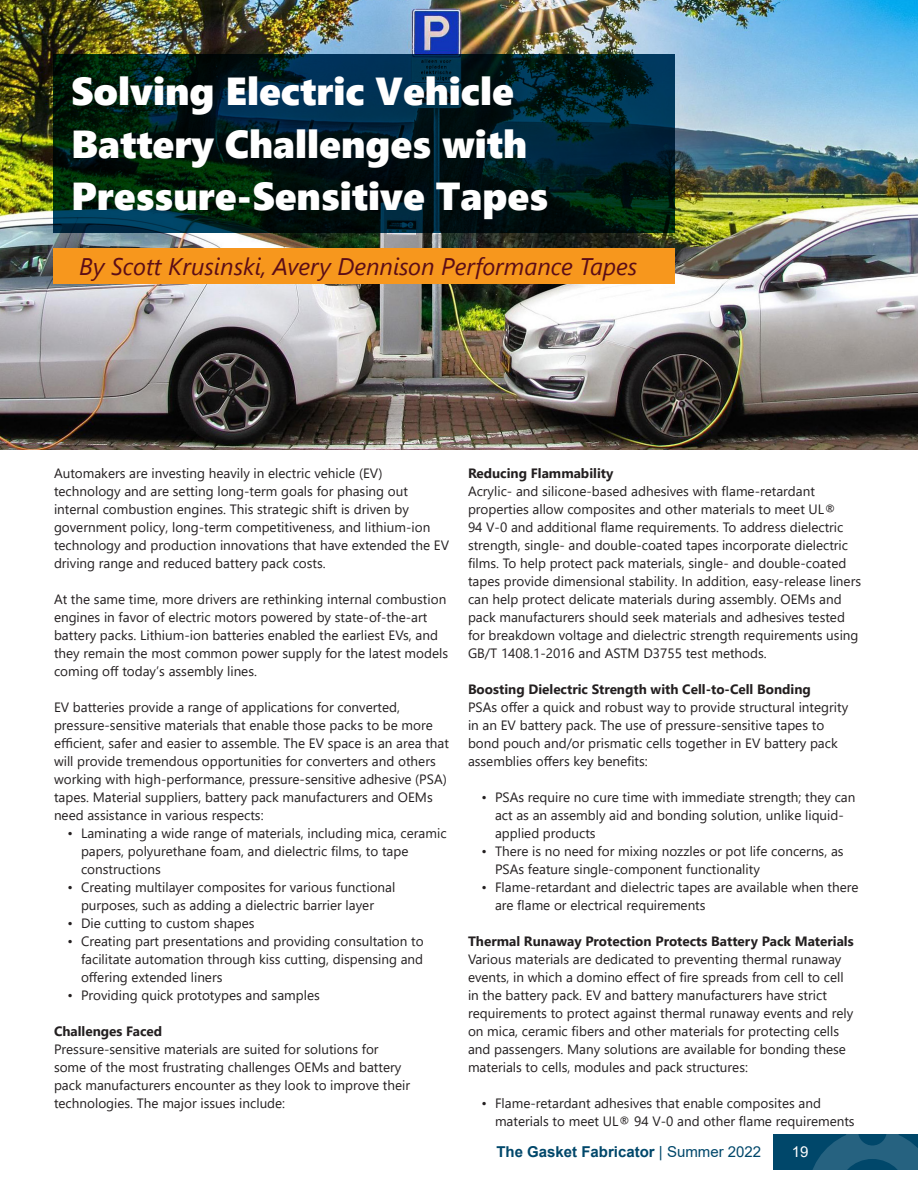
<style>
.page{position:relative;width:918px;height:1188px;background:#fff}
.page>*{position:absolute;margin:0;border:0;box-sizing:border-box;transform-origin:0 0}
.t1{font:39px/52.5px "Segoe UI Black";color:#fff}
.t2{font:italic 24px "Segoe UI";color:#5b0d17}
.t3{font:700 15px "Arial";color:#00476a}
.t4{font:15px "Arial";color:#fff}
.t5{font:13.5px/18px "Segoe UI";color:#231f20}
.t6{font:700 13.5px "Segoe UI";color:#231f20}
.s1{font-weight:400}
</style>
<div class="page">
<div style="left:773px;top:1134px;width:145px;height:36px;background:#00476a"></div>
<svg style="left:812px;top:1134px;width:106px;height:36px"></svg>
<img style="left:0;top:0;width:918px;height:450px">
<svg style="left:53px;top:54px;width:622px;height:178px;background:#001d21"></svg>
<div style="left:53px;top:248px;width:622px;height:36px;background:#f7971d"></div>
<p class="t1" style="left:71px;top:63px;width:478px">Solving Electric Vehicle<br>Battery Challenges with<br>Pressure-Sensitive Tapes</p>
<p class="t2" style="left:79px;top:244px;width:560px">By Scott Krusinski, Avery Dennison Performance Tapes</p>
<p class="t5" style="left:54px;top:463px;width:397px">Automakers are investing heavily in electric vehicle (EV) technology and are setting long-term goals for phasing out internal combustion engines. This strategic shift is driven by government policy, long-term competitiveness, and lithium-ion technology and production innovations that have extended the EV driving range and reduced battery pack costs.</p>
<p class="t5" style="left:54px;top:589px;width:396px">At the same time, more drivers are rethinking internal combustion engines in favor of electric motors powered by state-of-the-art battery packs. Lithium-ion batteries enabled the earliest EVs, and they remain the most common power supply for the latest models coming off today’s assembly lines.</p>
<p class="t5" style="left:54px;top:697px;width:397px">EV batteries provide a range of applications for converted, pressure-sensitive materials that enable those packs to be more efficient, safer and easier to assemble. The EV space is an area that will provide tremendous opportunities for converters and others working with high-performance, pressure-sensitive adhesive (PSA) tapes. Material suppliers, battery pack manufacturers and OEMs need assistance in various respects:</p>
<p class="t5" style="left:81px;top:823px;width:367px;text-indent:-14px">• Laminating a wide range of materials, including mica, ceramic papers, polyurethane foam, and dielectric films, to tape constructions</p>
<p class="t5" style="left:68px;top:877px;width:329px;text-align:center">• Creating multilayer composites for various functional purposes, such as adding a dielectric barrier layer</p>
<p class="t5" style="left:68px;top:913px;width:189px">• Die cutting to custom shapes</p>
<p class="t5" style="left:81px;top:931px;width:344px;text-align:justify;text-indent:-14px">• Creating part presentations and providing consultation to facilitate automation through kiss cutting, dispensing and offering extended liners</p>
<p class="t5" style="left:68px;top:985px;width:254px">• Providing quick prototypes and samples</p>
<p class="t6" style="left:54px;top:1018px;width:110px">Challenges Faced</p>
<p class="t5" style="left:54px;top:1039px;width:358px">Pressure-sensitive materials are suited for solutions for some of the most frustrating challenges OEMs and battery pack manufacturers encounter as they look to improve their technologies. The major issues include:</p>
<p class="t6" style="left:468px;top:460px;width:147px">Reducing Flammability</p>
<p class="t5" style="left:468px;top:481px;width:395px">Acrylic- and silicone-based adhesives with flame-retardant properties allow composites and other materials to meet UL®<br>94 V-0 and additional flame requirements. To address dielectric strength, single- and double-coated tapes incorporate dielectric films. To help protect pack materials, single- and double-coated tapes provide dimensional stability. In addition, easy-release liners can help protect delicate materials during assembly. OEMs and pack manufacturers should seek materials and adhesives tested for breakdown voltage and dielectric strength requirements using GB/T 1408.1-2016 and ASTM D3755 test methods.</p>
<p class="t6" style="left:468px;top:676px;width:344px">Boosting Dielectric Strength with Cell-to-Cell Bonding</p>
<p class="t5" style="left:468px;top:697px;width:382px">PSAs offer a quick and robust way to provide structural integrity in an EV battery pack. The use of pressure-sensitive tapes to bond pouch and/or prismatic cells together in EV battery pack assemblies offers key benefits:</p>
<p class="t5" style="left:495px;top:787px;width:362px;text-indent:-14px">• PSAs require no cure time with immediate strength; they can act as an assembly aid and bonding solution, unlike liquid&shy;applied products</p>
<p class="t5" style="left:495px;top:841px;width:350px;text-indent:-14px">• There is no need for mixing nozzles or pot life concerns, as<br>PSAs feature single-component functionality</p>
<p class="t5" style="left:495px;top:877px;width:365px;text-indent:-14px">• Flame-retardant and dielectric tapes are available when there are flame or electrical requirements</p>
<p class="t6" style="left:468px;top:928px;width:387px">Thermal Runaway Protection Protects Battery Pack Materials</p>
<p class="t5" style="left:468px;top:949px;width:387px">Various materials are dedicated to preventing thermal runaway events, in which a domino effect of fire spreads from cell to cell in the battery pack. EV and battery manufacturers have strict requirements to protect against thermal runaway events and rely on mica, ceramic fibers and other materials for protecting cells and passengers. Many solutions are available for bonding these materials to cells, modules and pack structures:</p>
<p class="t5" style="left:495px;top:1093px;width:361px;text-indent:-14px">• Flame-retardant adhesives that enable composites and materials to meet UL® 94 V-0 and other flame requirements</p>
<p class="t3" style="left:496px;top:1142px;width:266px">The Gasket Fabricator <span class="s1">| Summer 2022</span></p>
<p class="t4" style="left:792px;top:1142px;width:18px">19</p>
</div>
